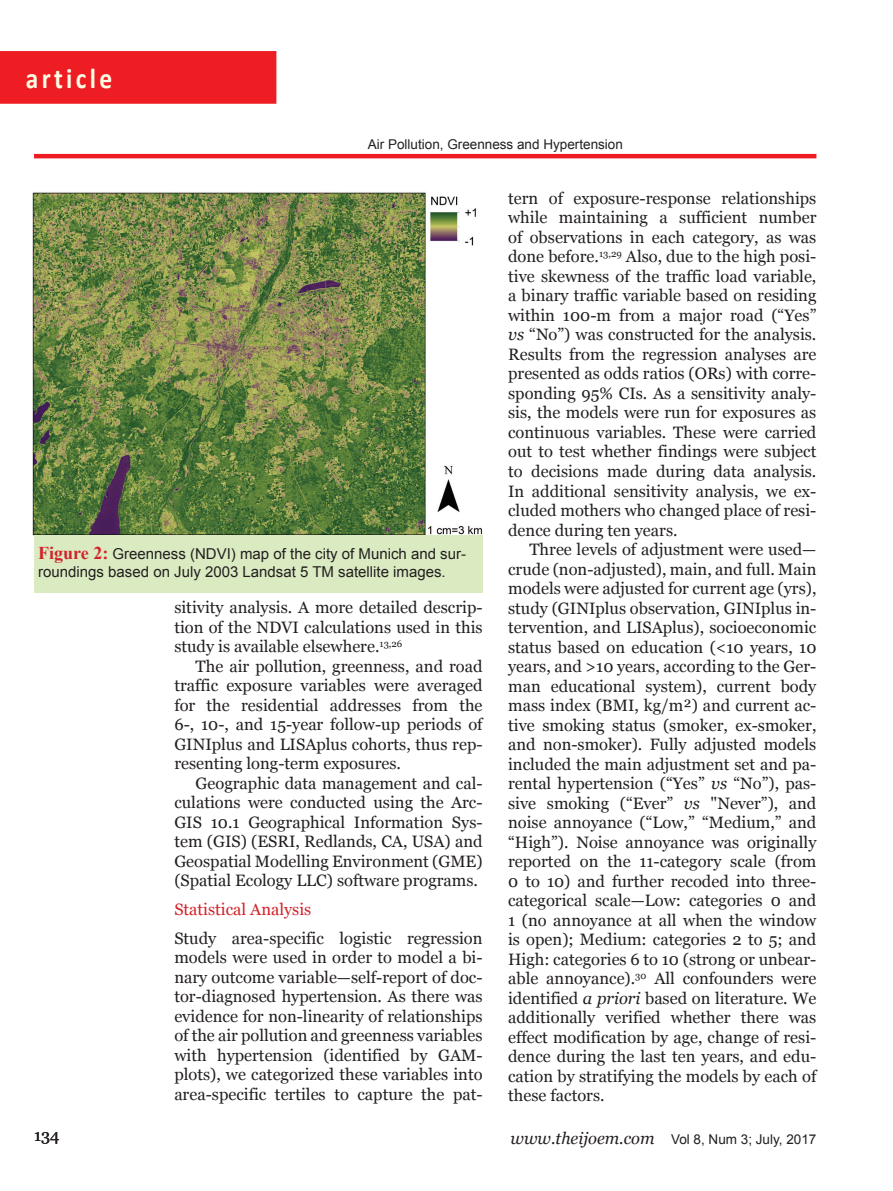
<style>
.page{position:relative;width:893px;height:1191px;background:#fff}
.page>*{position:absolute;margin:0;border:0;box-sizing:border-box;transform-origin:0 0}
.t1{font:700 28.8px "Calibri";letter-spacing:.13em;color:#fffce4;scale:.88 1}
.body{font:16.5px/19.5px "Georgia";color:#231f20;text-align:justify}
.First_body{font:16.5px/19.5px "Georgia";color:#231f20;text-align:justify}
.sub_heading{font:16.5px "Georgia";color:#d1232a}
.Legend{font:15px/18px "Arial";color:#231f20}
.Running_Title{font:13.5px "Arial";color:#231f20}
.s1{font-family:"Times New Roman";font-weight:700;font-size:18px;color:#d1232a}
.s2{font-style:italic}
.s3{font-family:"Georgia";font-style:italic;font-size:16.5px}
</style>
<div class="page">
<hr style="left:34px;top:154px;width:782px;height:4px;background:#ee1d23">
<div style="left:0;top:51px;width:276px;height:53px;background:#ee1d23"></div>
<img style="left:32px;top:192px;width:450px;height:344px">
<div style="left:34px;top:535px;width:449px;height:57px;background:#daeac1"></div>
<h1 class="t1" style="left:26px;top:60px;width:99px">article</h1>
<p class="Running_Title" style="left:368px;top:136px;width:257px">Air Pollution, Greenness and Hypertension</p>
<p class="Legend" style="left:38px;top:545px;width:429px"><span class="s1">Figure 2:</span> Greenness (NDVI) map of the city of Munich and sur&shy;roundings based on July 2003 Landsat 5 TM satellite images.</p>
<p class="body" style="left:174px;top:598px;width:310px">sitivity analysis. A more detailed descrip&shy;tion of the NDVI calculations used in this study is available elsewhere.<sup>13,26</sup></p>
<p class="body" style="left:174px;top:656px;width:310px;text-indent:21px">The air pollution, greenness, and road traffic exposure variables were averaged for the residential addresses from the 6-, 10-, and 15-year follow-up periods of GINIplus and LISAplus cohorts, thus rep&shy;resenting long-term exposures.</p>
<p class="body" style="left:174px;top:773px;width:310px;text-indent:21px">Geographic data management and cal&shy;culations were conducted using the Arc-GIS 10.1 Geographical Information Sys&shy;tem (GIS) (ESRI, Redlands, CA, USA) and Geospatial Modelling Environment (GME) (Spatial Ecology LLC) software programs.</p>
<p class="sub_heading" style="left:174px;top:900px;width:139px">Statistical Analysis</p>
<p class="First_body" style="left:174px;top:928px;width:310px">Study area-specific logistic regression models were used in order to model a bi&shy;nary outcome variable—self-report of doc&shy;tor-diagnosed hypertension. As there was evidence for non-linearity of relationships of the air pollution and greenness variables with hypertension (identified by GAM&shy;plots), we categorized these variables into area-specific tertiles to capture the pat-</p>
<p class="First_body" style="left:508px;top:188px;width:310px">tern of exposure-response relationships while maintaining a sufficient number of observations in each category, as was done before.<sup>13,29</sup> Also, due to the high posi&shy;tive skewness of the traffic load variable, a binary traffic variable based on residing within 100-m from a major road (“Yes” <span class="s2">vs</span> “No”) was constructed for the analysis.<br>Results from the regression analyses are presented as odds ratios (ORs) with corre&shy;sponding 95% CIs. As a sensitivity analy&shy;sis, the models were run for exposures as continuous variables. These were carried out to test whether findings were subject to decisions made during data analysis.<br>In additional sensitivity analysis, we ex&shy;cluded mothers who changed place of resi&shy;dence during ten years.</p>
<p class="body" style="left:508px;top:539px;width:310px;text-indent:21px">Three levels of adjustment were used— crude (non-adjusted), main, and full. Main models were adjusted for current age (yrs), study (GINIplus observation, GINIplus in&shy;tervention, and LISAplus), socioeconomic status based on education (&lt;10 years, 10 years, and &gt;10 years, according to the Ger&shy;man educational system), current body mass index (BMI, kg/m²) and current ac&shy;tive smoking status (smoker, ex-smoker, and non-smoker). Fully adjusted models included the main adjustment set and pa&shy;rental hypertension (“Yes” <span class="s2">vs</span> “No”), pas&shy;sive smoking (“Ever” <span class="s2">vs</span> "Never”), and noise annoyance (“Low,” “Medium,” and “High”). Noise annoyance was originally reported on the 11-category scale (from 0 to 10) and further recoded into three&shy;categorical scale—Low: categories 0 and 1 (no annoyance at all when the window is open); Medium: categories 2 to 5; and High: categories 6 to 10 (strong or unbear&shy;able annoyance).<sup>30</sup> All confounders were identified <span class="s2">a priori</span> based on literature. We additionally verified whether there was effect modification by age, change of resi&shy;dence during the last ten years, and edu&shy;cation by stratifying the models by each of these factors.</p>
<p class="body" style="left:34px;top:1125px;width:27px">134</p>
<p class="Running_Title" style="left:510px;top:1130px;width:307px"><span class="s3">www.theijoem.com</span> Vol 8, Num 3; July, 2017</p>
</div>
